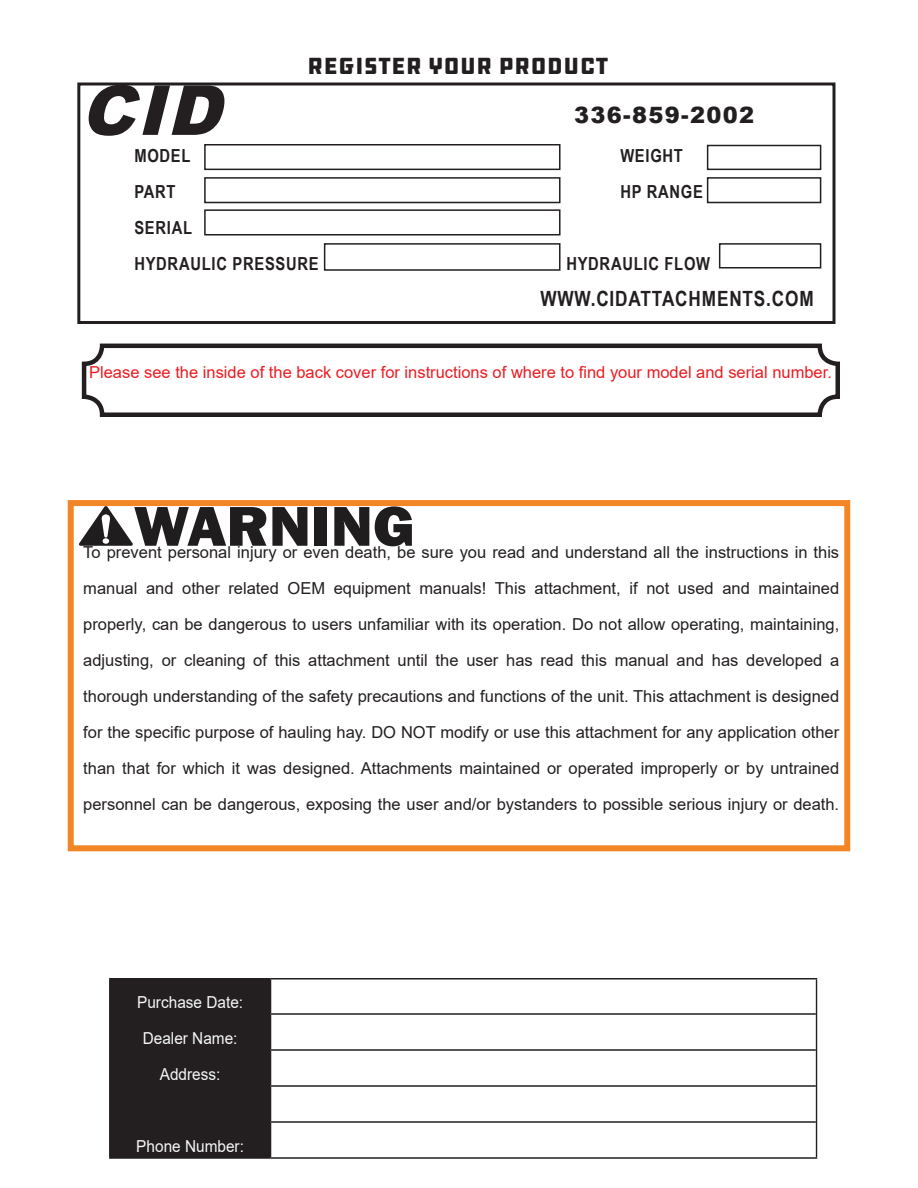
<style>
.page{position:relative;width:918px;height:1188px;background:#fff}
.page>*{position:absolute;margin:0;border:0;box-sizing:border-box;transform-origin:0 0}
.t1{font:italic 900 69px "Arial";color:#231f20}
.t2{font:800 58.05px "Franklin Gothic";color:#201d1e;scale:1.06 1}
.t3{font:24px "DDC Hardware";color:#231f20}
.t4{font:900 22.5px "Arial";letter-spacing:.06em;color:#231f20}
.t5{font:700 21px "Arial Narrow";letter-spacing:.04em;color:#231f20}
.t6{font:700 18px/36px "Arial Narrow";letter-spacing:.04em;color:#231f20}
.t7{font:16.5px/36px "Arial";color:#231f20;text-align:justify}
.t8{font:16.5px "Arial";color:#eb1c22}
.t9{font:16.5px/36px "Arial";color:#f5f6f6;text-align:center;scale:.93 1}
</style>
<div class="page">
<div style="left:68px;top:500px;width:782px;height:351px;border:6px solid #f28626"></div>
<svg style="left:80px;top:506px;width:53px;height:40px"></svg>
<div style="left:77px;top:82px;width:759px;height:242px;border:3px solid #231f20"></div>
<div style="left:204px;top:144px;width:357px;height:26px;border:2px solid #231f20"></div>
<div style="left:204px;top:177px;width:357px;height:26px;border:2px solid #231f20"></div>
<div style="left:204px;top:209px;width:357px;height:27px;border:2px solid #231f20"></div>
<div style="left:707px;top:145px;width:114px;height:25px;border:2px solid #231f20"></div>
<div style="left:707px;top:177px;width:114px;height:26px;border:2px solid #231f20"></div>
<div style="left:324px;top:243px;width:237px;height:28px;border:2px solid #231f20"></div>
<div style="left:719px;top:243px;width:102px;height:25px;border:2px solid #231f20"></div>
<div style="left:110px;top:980px;width:160px;height:177px;background:#231f20"></div>
<hr style="left:109px;top:978px;width:162px;height:2px;background:#231f20">
<hr style="left:271px;top:978px;width:546px;height:2px;background:#231f20">
<hr style="left:110px;top:1013px;width:161px;height:2px;background:#231f20">
<hr style="left:271px;top:1013px;width:545px;height:2px;background:#231f20">
<hr style="left:110px;top:1049px;width:161px;height:2px;background:#231f20">
<hr style="left:271px;top:1049px;width:545px;height:2px;background:#231f20">
<hr style="left:110px;top:1085px;width:161px;height:2px;background:#231f20">
<hr style="left:271px;top:1085px;width:545px;height:2px;background:#231f20">
<hr style="left:110px;top:1121px;width:161px;height:2px;background:#231f20">
<hr style="left:271px;top:1121px;width:545px;height:2px;background:#231f20">
<hr style="left:109px;top:1157px;width:162px;height:2px;background:#231f20">
<hr style="left:271px;top:1157px;width:546px;height:2px;background:#231f20">
<hr style="left:109px;top:980px;width:1px;height:34px;background:#231f20">
<hr style="left:270px;top:980px;width:1px;height:33px;background:#231f20">
<hr style="left:816px;top:980px;width:1px;height:34px;background:#231f20">
<hr style="left:109px;top:1014px;width:1px;height:36px;background:#231f20">
<hr style="left:270px;top:1015px;width:1px;height:34px;background:#231f20">
<hr style="left:816px;top:1014px;width:1px;height:36px;background:#231f20">
<hr style="left:109px;top:1050px;width:1px;height:36px;background:#231f20">
<hr style="left:270px;top:1051px;width:1px;height:34px;background:#231f20">
<hr style="left:816px;top:1050px;width:1px;height:36px;background:#231f20">
<hr style="left:109px;top:1086px;width:1px;height:36px;background:#231f20">
<hr style="left:270px;top:1087px;width:1px;height:34px;background:#231f20">
<hr style="left:816px;top:1086px;width:1px;height:36px;background:#231f20">
<hr style="left:109px;top:1122px;width:1px;height:35px;background:#231f20">
<hr style="left:270px;top:1123px;width:1px;height:34px;background:#231f20">
<hr style="left:816px;top:1122px;width:1px;height:35px;background:#231f20">
<div style="left:82px;top:344px;width:758px;height:73px;border:4px solid #231f20;border-radius:18px"></div>
<h3 class="t3" style="left:307px;top:51px;width:303px">REGISTER YOUR PRODUCT</h3>
<h1 class="t1" style="left:80px;top:60px;width:165px">CID</h1>
<p class="t6" style="left:134px;top:137px;width:58px">MODEL</p>
<p class="t6" style="left:620px;top:137px;width:64px">WEIGHT</p>
<p class="t6" style="left:134px;top:173px;width:43px">PART</p>
<p class="t6" style="left:620px;top:173px;width:84px">HP RANGE</p>
<p class="t6" style="left:134px;top:209px;width:186px">SERIAL<br>HYDRAULIC PRESSURE</p>
<h3 class="t4" style="left:574px;top:99px;width:181px">336-859-2002</h3>
<p class="t6" style="left:566px;top:245px;width:145px">HYDRAULIC FLOW</p>
<p class="t5" style="left:540px;top:283px;width:275px">WWW.CIDATTACHMENTS.COM</p>
<p class="t8" style="left:89px;top:361px;width:744px">Please see the inside of the back cover for instructions of where to find your model and serial number.</p>
<h2 class="t2" style="left:134px;top:489px;width:267px">WARNING</h2>
<p class="t7" style="left:83px;top:534px;width:758px">To prevent personal injury or even death, be sure you read and understand all the instructions in this manual and other related OEM equipment manuals! This attachment, if not used and maintained properly, can be dangerous to users unfamiliar with its operation. Do not allow operating, maintaining, adjusting, or cleaning of this attachment until the user has read this manual and has developed a thorough understanding of the safety precautions and functions of the unit. This attachment is designed for the specific purpose of hauling hay. DO NOT modify or use this attachment for any application other than that for which it was designed. Attachments maintained or operated improperly or by untrained personnel can be dangerous, exposing the user and/or bystanders to possible serious injury or death.</p>
<p class="t9" style="left:137px;top:984px;width:115px">Purchase Date:<br>Dealer Name:<br>Address:</p>
<p class="t9" style="left:136px;top:1128px;width:117px">Phone Number:</p>
</div>
